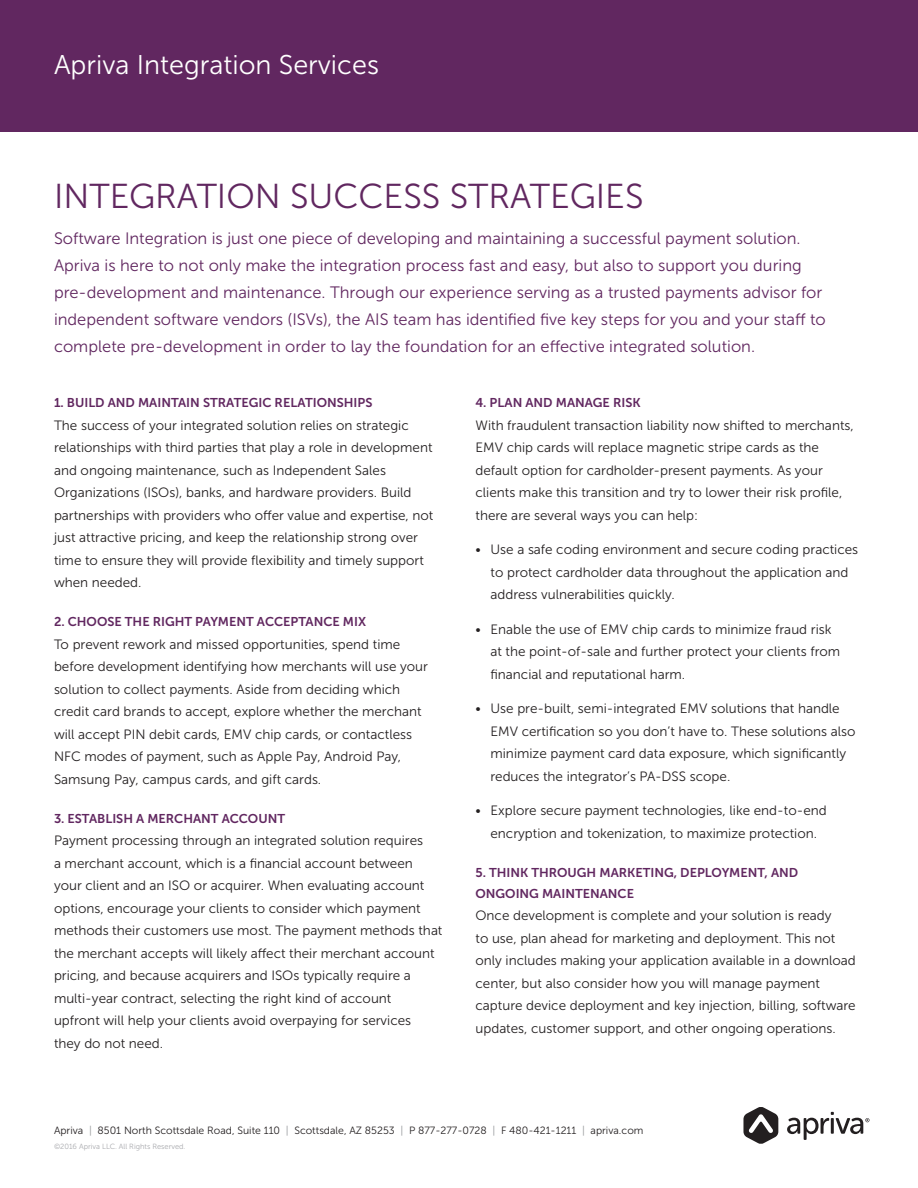
<style>
.page{position:relative;width:918px;height:1188px;background:#fff}
.page>*{position:absolute;margin:0;border:0;box-sizing:border-box;transform-origin:0 0}
.t1{font:34.5px "Museo Sans 300";color:#612760}
.t2{font:27px "Museo Sans 300";color:#fff}
.t3{font:16.5px/27px "Museo Sans 300";color:#612760}
.Body{font:13.5px/22.5px "Museo Sans 300";color:#231f20}
.Body_-_Bullets{font:13.5px/22.5px "Museo Sans 300";color:#231f20}
.t4{font:12.75px/21px "Museo Sans 700";color:#612760}
.Body-2{font:10.5px "Museo Sans 300";color:#231f20}
.Body-3{font:7.5px "Museo Sans 300";color:#a8a9ad}
.s1{color:#939598}
</style>
<div class="page">
<div style="left:0;top:0;width:918px;height:132px;background:#612760"></div>
<svg style="left:743px;top:1107px;width:35px;height:37px"></svg>
<svg style="left:787px;top:1112px;width:82px;height:28px"></svg>
<p class="t2" style="left:54px;top:50px;width:326px">Apriva Integration Services</p>
<p class="t1" style="left:54px;top:177px;width:591px">INTEGRATION SUCCESS STRATEGIES</p>
<h2 class="t3" style="left:54px;top:225px;width:773px">Software Integration is just one piece of developing and maintaining a successful payment solution.<br>Apriva is here to not only make the integration process fast and easy, but also to support you during pre-development and maintenance. Through our experience serving as a trusted payments advisor for independent software vendors (ISVs), the AIS team has identified five key steps for you and your staff to complete pre-development in order to lay the foundation for an effective integrated solution.</h2>
<h3 class="t4" style="left:54px;top:392px;width:320px">1. BUILD AND MAINTAIN STRATEGIC RELATIONSHIPS</h3>
<p class="Body" style="left:54px;top:414px;width:381px">The success of your integrated solution relies on strategic relationships with third parties that play a role in development and ongoing maintenance, such as Independent Sales Organizations (ISOs), banks, and hardware providers. Build partnerships with providers who offer value and expertise, not just attractive pricing, and keep the relationship strong over time to ensure they will provide flexibility and timely support when needed.</p>
<h3 class="t4" style="left:54px;top:611px;width:314px">2. CHOOSE THE RIGHT PAYMENT ACCEPTANCE MIX</h3>
<p class="Body" style="left:54px;top:633px;width:376px">To prevent rework and missed opportunities, spend time before development identifying how merchants will use your solution to collect payments. Aside from deciding which credit card brands to accept, explore whether the merchant will accept PIN debit cards, EMV chip cards, or contactless NFC modes of payment, such as Apple Pay, Android Pay, Samsung Pay, campus cards, and gift cards.</p>
<h3 class="t4" style="left:54px;top:808px;width:233px">3. ESTABLISH A MERCHANT ACCOUNT</h3>
<p class="Body" style="left:54px;top:830px;width:390px">Payment processing through an integrated solution requires<br>a merchant account, which is a financial account between your client and an ISO or acquirer. When evaluating account options, encourage your clients to consider which payment methods their customers use most. The payment methods that the merchant accepts will likely affect their merchant account pricing, and because acquirers and ISOs typically require a multi-year contract, selecting the right kind of account<br>upfront will help your clients avoid overpaying for services<br>they do not need.</p>
<h3 class="t4" style="left:476px;top:392px;width:167px">4. PLAN AND MANAGE RISK</h3>
<p class="Body" style="left:476px;top:414px;width:380px">With fraudulent transaction liability now shifted to merchants, EMV chip cards will replace magnetic stripe cards as the default option for cardholder-present payments. As your clients make this transition and try to lower their risk profile, there are several ways you can help:</p>
<p class="Body_-_Bullets" style="left:490px;top:539px;width:369px;text-indent:-15px">• Use a safe coding environment and secure coding practices to protect cardholder data throughout the application and address vulnerabilities quickly.</p>
<p class="Body_-_Bullets" style="left:490px;top:618px;width:351px;text-indent:-15px">• Enable the use of EMV chip cards to minimize fraud risk at the point-of-sale and further protect your clients from financial and reputational harm.</p>
<p class="Body_-_Bullets" style="left:490px;top:698px;width:367px;text-indent:-15px">• Use pre-built, semi-integrated EMV solutions that handle EMV certification so you don’t have to. These solutions also minimize payment card data exposure, which significantly reduces the integrator’s PA-DSS scope.</p>
<p class="Body_-_Bullets" style="left:476px;top:800px;width:353px;text-align:center">• Explore secure payment technologies, like end-to-end encryption and tokenization, to maximize protection.</p>
<h3 class="t4" style="left:476px;top:862px;width:324px">5. THINK THROUGH MARKETING, DEPLOYMENT, AND<br>ONGOING MAINTENANCE</h3>
<p class="Body" style="left:476px;top:905px;width:382px">Once development is complete and your solution is ready<br>to use, plan ahead for marketing and deployment. This not only includes making your application available in a download center, but also consider how you will manage payment capture device deployment and key injection, billing, software updates, customer support, and other ongoing operations.</p>
<p class="Body-2" style="left:54px;top:1125px;width:591px">Apriva <span class="s1">|</span> 8501 North Scottsdale Road, Suite 110 <span class="s1">|</span> Scottsdale, AZ 85253 <span class="s1">|</span> P 877-277-0728 <span class="s1">|</span> F 480-421-1211 <span class="s1">|</span> apriva.com</p>
<p class="Body-3" style="left:54px;top:1143px;width:133px">©2016 Apriva LLC. All Rights Reserved.</p>
</div>
